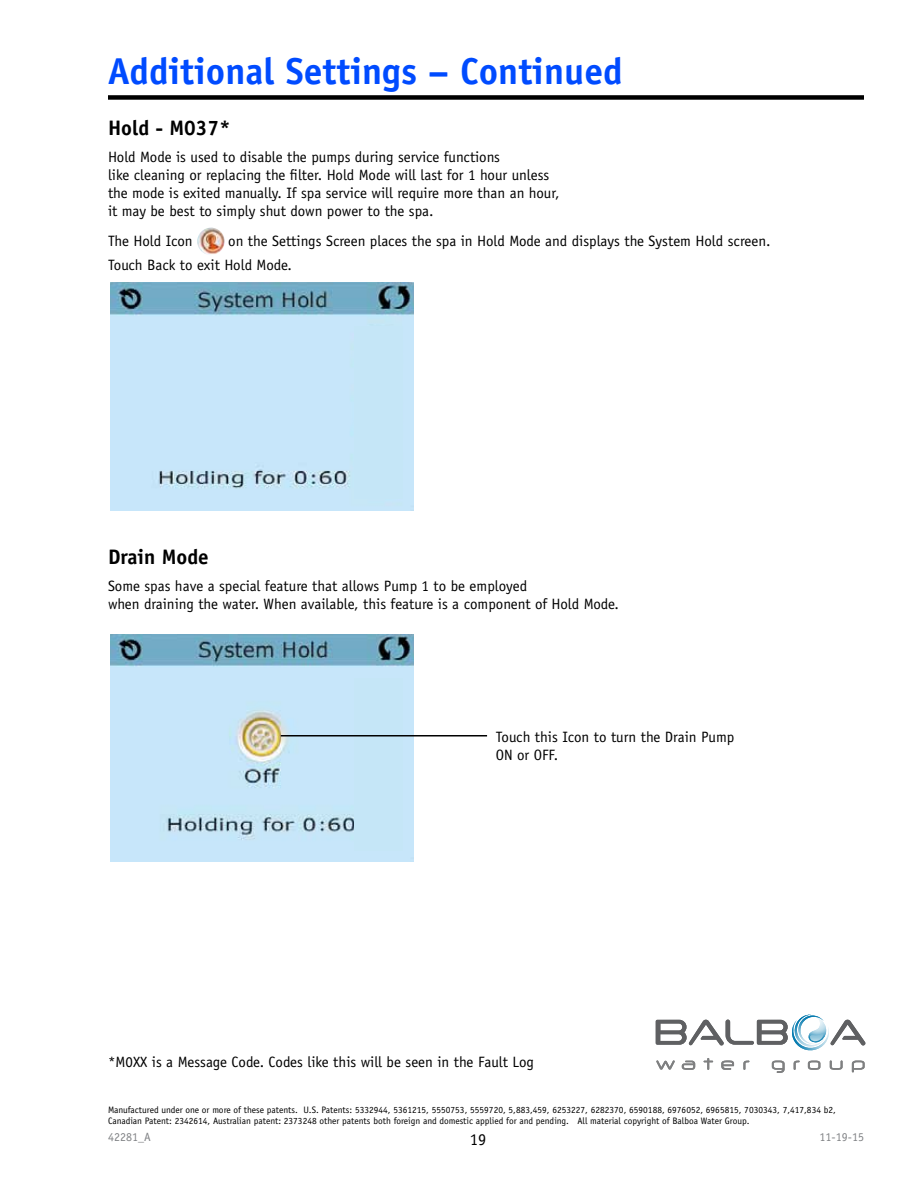
<style>
.page{position:relative;width:918px;height:1188px;background:#fff}
.page>*{position:absolute;margin:0;border:0;box-sizing:border-box;transform-origin:0 0}
.t1{font:700 37.5px "Officina Sans";color:#004bff}
.t2{font:700 21px "Officina Sans";color:#000}
.t3{font:16.5px "Officina Sans";color:#000}
.t4{font:15px/18px "Officina Sans";color:#000}
.t5{font:12px "Officina Sans";color:#808285}
.t6{font:9.3px/10.5px "Officina Sans";color:#000}
</style>
<div class="page">
<div style="left:108px;top:95px;width:756px;height:5px;background:#000"></div>
<svg style="left:656px;top:1060px;width:19px;height:10px"></svg>
<svg style="left:682px;top:1061px;width:13px;height:9px"></svg>
<svg style="left:704px;top:1058px;width:9px;height:12px"></svg>
<svg style="left:721px;top:1060px;width:13px;height:10px"></svg>
<svg style="left:794px;top:1061px;width:6px;height:9px"></svg>
<svg style="left:743px;top:1061px;width:6px;height:9px"></svg>
<svg style="left:808px;top:1061px;width:12px;height:9px"></svg>
<svg style="left:830px;top:1060px;width:13px;height:10px"></svg>
<svg style="left:772px;top:1061px;width:13px;height:12px"></svg>
<svg style="left:852px;top:1061px;width:13px;height:11px"></svg>
<svg style="left:656px;top:1015px;width:209px;height:36px"></svg>
<img style="left:110px;top:283px;width:303px;height:227px">
<div style="left:354px;top:327px;width:48px;height:172px;background:#c5e6f7"></div>
<img style="left:110px;top:634px;width:303px;height:228px">
<div style="left:354px;top:678px;width:48px;height:173px;background:#c5e6f7"></div>
<img style="left:197px;top:228px;width:28px;height:27px;border-radius:14px">
<hr style="left:281px;top:735px;width:206px;height:1px;background:#000">
<h1 class="t1" style="left:108px;top:47px;width:516px">Additional Settings – Continued</h1>
<h2 class="t2" style="left:108px;top:115px;width:124px">Hold - M037*</h2>
<p class="t4" style="left:108px;top:148px;width:453px">Hold Mode is used to disable the pumps during service functions<br>like cleaning or replacing the filter. Hold Mode will last for 1 hour unless the mode is exited manually. If spa service will require more than an hour, it may be best to simply shut down power to the spa.</p>
<p class="t4" style="left:108px;top:232px;width:86px">The Hold Icon</p>
<p class="t4" style="left:108px;top:229px;width:664px;line-height:24px;text-indent:120px">on the Settings Screen places the spa in Hold Mode and displays the System Hold screen.<br>Touch Back to exit Hold Mode.</p>
<h2 class="t2" style="left:108px;top:544px;width:102px">Drain Mode</h2>
<p class="t4" style="left:108px;top:577px;width:513px">Some spas have a special feature that allows Pump 1 to be employed<br>when draining the water. When available, this feature is a component of Hold Mode.</p>
<p class="t4" style="left:496px;top:728px;width:240px">Touch this Icon to turn the Drain Pump<br>ON or OFF.</p>
<p class="t4" style="left:108px;top:1053px;width:428px">*M0XX is a Message Code. Codes like this will be seen in the Fault Log</p>
<p class="t6" style="left:108px;top:1105px;width:729px">Manufactured under one or more of these patents. U.S. Patents: 5332944, 5361215, 5550753, 5559720, 5,883,459, 6253227, 6282370, 6590188, 6976052, 6965815, 7030343, 7,417,834 b2,<br>Canadian Patent: 2342614, Australian patent: 2373248 other patents both foreign and domestic applied for and pending. All material copyright of Balboa Water Group.</p>
<p class="t5" style="left:108px;top:1130px;width:44px">42281_A</p>
<p class="t3" style="left:470px;top:1129px;width:18px">19</p>
<p class="t5" style="left:820px;top:1130px;width:46px">11-19-15</p>
</div>
